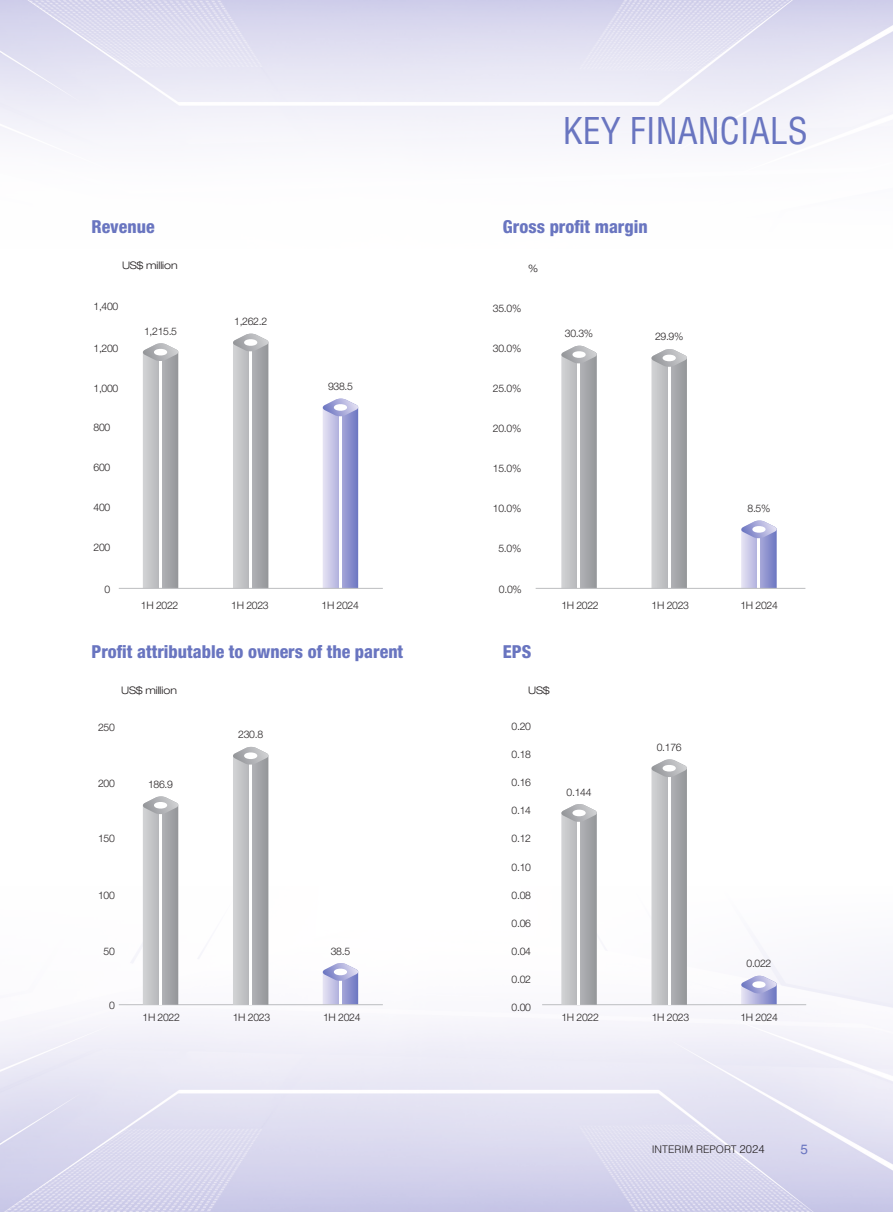
<style>
.page{position:relative;width:893px;height:1212px;background:#fff}
.page>*{position:absolute;margin:0;border:0;box-sizing:border-box;transform-origin:0 0}
.t1{font:condensed 36px "Helvetica LT Std";color:#6975c0}
.t2{font:800 condensed 17.85px "Helvetica Neue LT Std";color:#6975c0}
.t3{font:13.5px "Helvetica LT Std";color:#6975c0}
.t4{font:300 10.5px "Helvetica Neue LT Std";letter-spacing:-.03em;color:#231f20}
.t5{font:300 expanded 10.5px "Helvetica Neue LT Std";color:#231f20}
.t6{font:300 10.5px "Helvetica LT Std";color:#231f20}
.s1{font-size:11.25px}
</style>
<div class="page">
<img style="left:0;top:947px;width:893px;height:265px">
<img style="left:0;top:0;width:893px;height:140px">
<svg style="left:142px;top:343px;width:37px;height:245px;background:#bdbec1"></svg>
<svg style="left:322px;top:399px;width:37px;height:189px;background:#b5b7df"></svg>
<svg style="left:233px;top:334px;width:36px;height:254px;background:#bcbdc0"></svg>
<svg style="left:741px;top:520px;width:36px;height:68px;background:#b6b8e0"></svg>
<svg style="left:651px;top:349px;width:36px;height:239px;background:#bbbcbe"></svg>
<svg style="left:561px;top:346px;width:36px;height:242px;background:#bebfc1"></svg>
<svg style="left:322px;top:963px;width:37px;height:41px"></svg>
<svg style="left:740px;top:976px;width:37px;height:28px"></svg>
<hr style="left:119px;top:588px;width:264px;height:1px;background:#bcbdc0">
<hr style="left:536px;top:588px;width:269px;height:1px;background:#bcbdc0">
<hr style="left:119px;top:1004px;width:264px;height:1px;background:#bcbdc0">
<hr style="left:542px;top:1004px;width:264px;height:1px;background:#bcbdc0">
<svg style="left:232px;top:747px;width:37px;height:258px;background:#bdbec1"></svg>
<svg style="left:142px;top:796px;width:37px;height:209px;background:#bdbec1"></svg>
<svg style="left:651px;top:759px;width:37px;height:246px;background:#bdbec1"></svg>
<svg style="left:561px;top:804px;width:36px;height:201px;background:#bbbdbf"></svg>
<h1 class="t1" style="left:563px;top:108px;width:247px">KEY FINANCIALS</h1>
<h2 class="t2" style="left:91px;top:216px;width:65px">Revenue</h2>
<h2 class="t2" style="left:503px;top:216px;width:146px">Gross profit margin</h2>
<p class="t5" style="left:122px;top:259px;width:57px">US$ million</p>
<p class="t5" style="left:528px;top:262px;width:12px">%</p>
<p class="t4" style="left:94px;top:300px;width:26px">1,400</p>
<p class="t4" style="left:493px;top:302px;width:30px">35.0%</p>
<p class="t4" style="left:144px;top:325px;width:35px">1,215.5</p>
<p class="t4" style="left:234px;top:315px;width:35px">1,262.2</p>
<p class="t4" style="left:565px;top:327px;width:30px">30.3%</p>
<p class="t4" style="left:655px;top:330px;width:30px">29.9%</p>
<p class="t4" style="left:94px;top:342px;width:26px">1,200</p>
<p class="t4" style="left:94px;top:382px;width:26px">1,000</p>
<p class="t4" style="left:328px;top:380px;width:26px">938.5</p>
<p class="t4" style="left:493px;top:342px;width:30px">30.0%</p>
<p class="t4" style="left:493px;top:382px;width:30px">25.0%</p>
<p class="t4" style="left:94px;top:420px;width:18px">800</p>
<p class="t4" style="left:94px;top:461px;width:18px">600</p>
<p class="t4" style="left:94px;top:501px;width:18px">400</p>
<p class="t4" style="left:94px;top:541px;width:18px">200</p>
<p class="t4" style="left:105px;top:582px;width:7px">0</p>
<p class="t4" style="left:493px;top:422px;width:30px">20.0%</p>
<p class="t4" style="left:493px;top:462px;width:30px">15.0%</p>
<p class="t4" style="left:493px;top:502px;width:30px">10.0%</p>
<p class="t4" style="left:498px;top:542px;width:24px">5.0%</p>
<p class="t4" style="left:499px;top:583px;width:24px">0.0%</p>
<p class="t4" style="left:747px;top:502px;width:24px">8.5%</p>
<p class="t4" style="left:141px;top:599px;width:39px">1H 2022</p>
<p class="t4" style="left:231px;top:599px;width:39px">1H 2023</p>
<p class="t4" style="left:321px;top:599px;width:39px">1H 2024</p>
<p class="t4" style="left:561px;top:599px;width:39px">1H 2022</p>
<p class="t4" style="left:652px;top:599px;width:39px">1H 2023</p>
<p class="t4" style="left:740px;top:599px;width:39px">1H 2024</p>
<h2 class="t2" style="left:91px;top:641px;width:313px">Profit attributable to owners of the parent</h2>
<h2 class="t2" style="left:503px;top:641px;width:30px">EPS</h2>
<p class="t5" style="left:121px;top:684px;width:57px">US$ million</p>
<p class="t5" style="left:528px;top:684px;width:23px">US$</p>
<p class="t4" style="left:98px;top:721px;width:18px">250</p>
<p class="t4" style="left:238px;top:728px;width:26px">230.8</p>
<p class="t4" style="left:512px;top:720px;width:21px">0.20</p>
<p class="t4" style="left:512px;top:748px;width:21px">0.18</p>
<p class="t4" style="left:657px;top:741px;width:26px">0.176</p>
<p class="t4" style="left:98px;top:776px;width:18px">200</p>
<p class="t4" style="left:148px;top:778px;width:26px">186.9</p>
<p class="t4" style="left:512px;top:776px;width:21px">0.16</p>
<p class="t4" style="left:567px;top:785px;width:26px">0.144</p>
<p class="t4" style="left:512px;top:804px;width:21px">0.14</p>
<p class="t4" style="left:98px;top:832px;width:18px">150</p>
<p class="t4" style="left:512px;top:832px;width:21px">0.12</p>
<p class="t4" style="left:512px;top:860px;width:21px">0.10</p>
<p class="t4" style="left:98px;top:889px;width:18px">100</p>
<p class="t4" style="left:512px;top:888px;width:21px">0.08</p>
<p class="t4" style="left:512px;top:917px;width:21px">0.06</p>
<p class="t4" style="left:104px;top:945px;width:13px">50</p>
<p class="t4" style="left:331px;top:944px;width:21px">38.5</p>
<p class="t4" style="left:512px;top:945px;width:21px">0.04</p>
<p class="t4" style="left:746px;top:957px;width:26px">0.022</p>
<p class="t4" style="left:512px;top:973px;width:21px">0.02</p>
<p class="t4" style="left:109px;top:998px;width:7px">0</p>
<p class="t4" style="left:512px;top:1001px;width:21px">0.00</p>
<p class="t4" style="left:142px;top:1011px;width:39px">1H 2022</p>
<p class="t4" style="left:233px;top:1011px;width:39px">1H 2023</p>
<p class="t4" style="left:323px;top:1011px;width:39px">1H 2024</p>
<p class="t4" style="left:561px;top:1011px;width:39px">1H 2022</p>
<p class="t4" style="left:652px;top:1011px;width:39px">1H 2023</p>
<p class="t4" style="left:740px;top:1011px;width:39px">1H 2024</p>
<p class="t6" style="left:652px;top:1143px;width:114px">INTERIM REPORT <span class="s1">2024</span></p>
<p class="t3" style="left:800px;top:1141px;width:9px">5</p>
</div>
